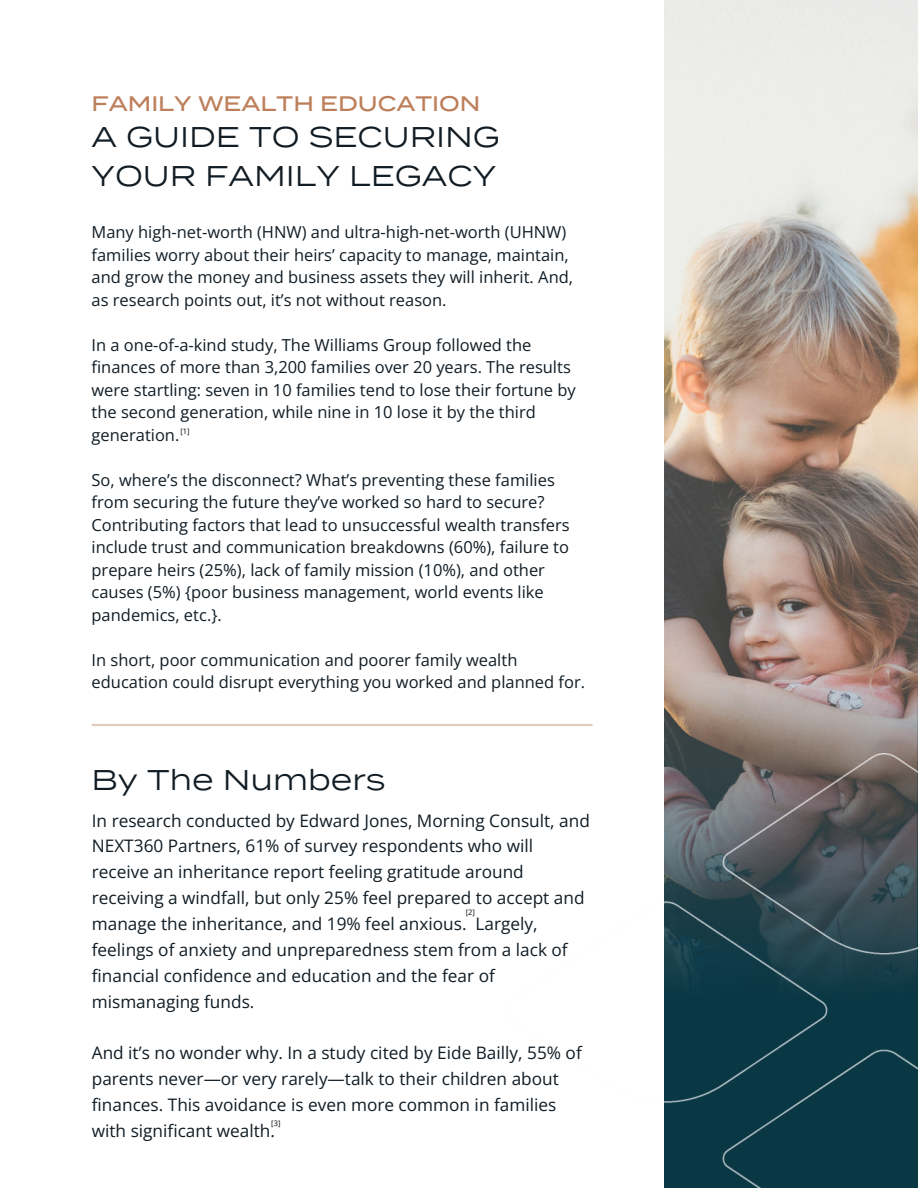
<style>
.page{position:relative;width:918px;height:1188px;background:#fff}
.page>*{position:absolute;margin:0;border:0;box-sizing:border-box;transform-origin:0 0}
.t1{font:28.5px/39.3px "Termina";color:#111c24}
.t2{font:500 21px "Termina";color:#bd7f5a}
.t3{font:17.25px/26px "Open Sans";color:#111c24}
.t4{font:16.5px/22.5px "Open Sans";color:#111c24}
.t5{font:7.5px "Open Sans";color:#000}
</style>
<div class="page">
<img style="left:664px;top:0;width:253px;height:667px">
<hr style="left:92px;top:724px;width:501px;height:2px;background:#bd7f5a">
<svg style="left:664px;top:667px;width:254px;height:87px"></svg>
<img style="left:664px;top:754px;width:254px;height:434px">
<p class="t2" style="left:92px;top:88px;width:390px">FAMILY WEALTH EDUCATION</p>
<h1 class="t1" style="left:92px;top:116px;width:410px">A GUIDE TO SECURING<br>YOUR FAMILY LEGACY</h1>
<p class="t4" style="left:92px;top:221px;width:483px">Many high-net-worth (HNW) and ultra-high-net-worth (UHNW) families worry about their heirs’ capacity to manage, maintain, and grow the money and business assets they will inherit. And, as research points out, it’s not without reason.</p>
<p class="t4" style="left:92px;top:333px;width:486px">In a one-of-a-kind study, The Williams Group followed the finances of more than 3,200 families over 20 years. The results were startling: seven in 10 families tend to lose their fortune by the second generation, while nine in 10 lose it by the third generation.</p>
<p class="t4" style="left:92px;top:468px;width:480px">So, where’s the disconnect? What’s preventing these families from securing the future they’ve worked so hard to secure?<br>Contributing factors that lead to unsuccessful wealth transfers include trust and communication breakdowns (60%), failure to prepare heirs (25%), lack of family mission (10%), and other causes (5%) {poor business management, world events like pandemics, etc.}.</p>
<p class="t4" style="left:92px;top:648px;width:495px">In short, poor communication and poorer family wealth education could disrupt everything you worked and planned for.</p>
<p class="t5" style="left:180px;top:426px;width:11px">[1]</p>
<h1 class="t1" style="left:92px;top:759px;width:295px">By The Numbers</h1>
<p class="t3" style="left:92px;top:807px;width:500px">In research conducted by Edward Jones, Morning Consult, and NEXT360 Partners, 61% of survey respondents who will receive an inheritance report feeling gratitude around receiving a windfall, but only 25% feel prepared to accept and manage the inheritance, and 19% feel anxious. Largely, feelings of anxiety and unpreparedness stem from a lack of financial confidence and education and the fear of mismanaging funds.</p>
<p class="t3" style="left:92px;top:1040px;width:492px">And it’s no wonder why. In a study cited by Eide Bailly, 55% of parents never—or very rarely—talk to their children about finances. This avoidance is even more common in families with significant wealth.</p>
<p class="t5" style="left:466px;top:907px;width:11px">[2]</p>
<p class="t5" style="left:271px;top:1118px;width:11px">[3]</p>
</div>
